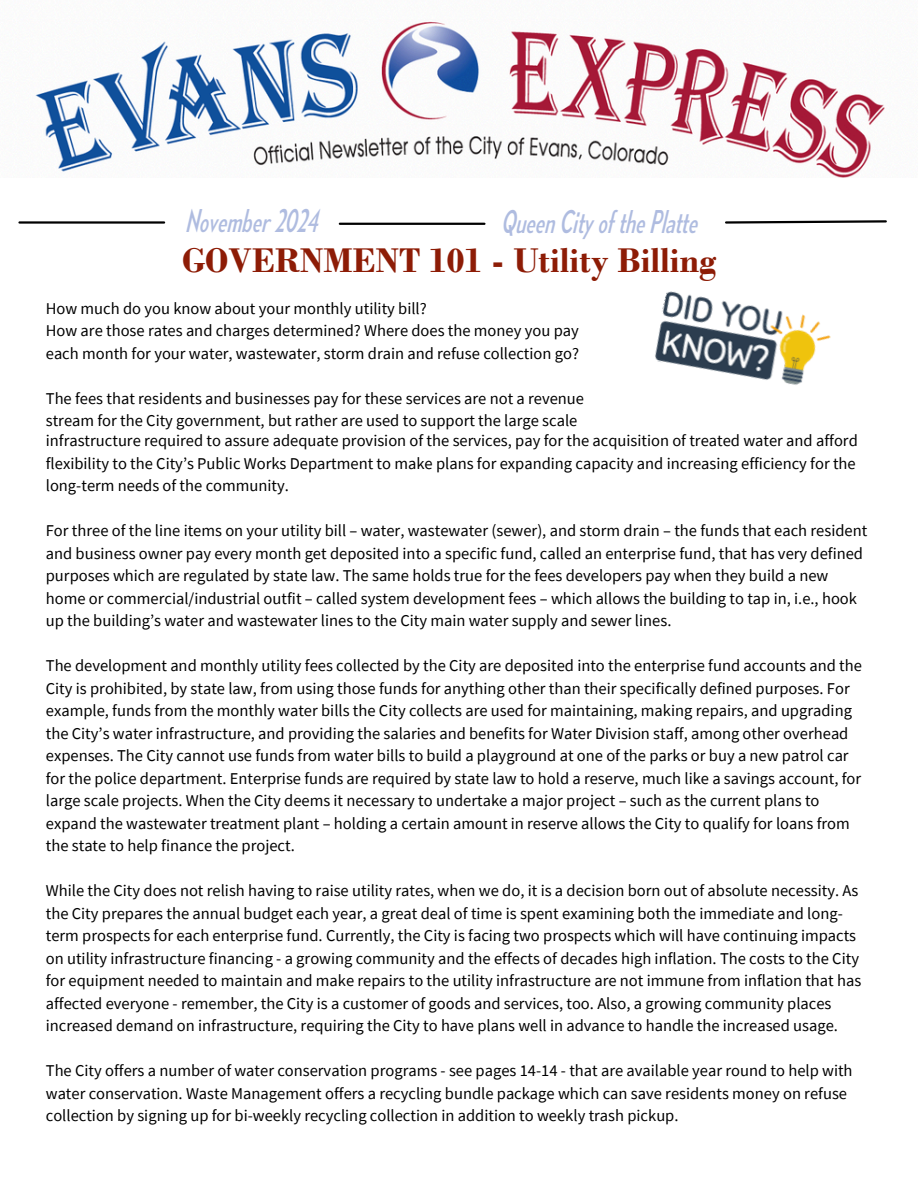
<style>
.page{position:relative;width:918px;height:1188px;background:#fff}
.page>*{position:absolute;margin:0;border:0;box-sizing:border-box;transform-origin:0 0}
.t1{font:700 36px "Bodoni";color:#8d1c06}
.t2{font:italic 30px "Mesmerize Cd Bk";color:#afbce0}
.t3{font:16.5px/22.5px "Source Sans Pro";color:#000}
</style>
<div class="page">
<img style="left:35px;top:21px;width:850px;height:157px">
<hr style="left:19px;top:221px;width:145px;height:3px;background:#000">
<hr style="left:340px;top:223px;width:144px;height:2px;background:#000">
<svg style="left:725px;top:220px;width:162px;height:4px"></svg>
<img style="left:655px;top:291px;width:176px;height:94px">
<h2 class="t2" style="left:185px;top:202px;width:133px">November 2024</h2>
<h2 class="t2" style="left:501px;top:203px;width:198px">Queen City of the Platte</h2>
<h1 class="t1" style="left:182px;top:239px;width:536px">GOVERNMENT 101 - Utility Billing</h1>
<p class="t3" style="left:46px;top:296px;width:383px">How much do you know about your monthly utility bill?</p>
<p class="t3" style="left:46px;top:319px;width:535px">How are those rates and charges determined? Where does the money you pay each month for your water, wastewater, storm drain and refuse collection go?</p>
<p class="t3" style="left:46px;top:386px;width:540px">The fees that residents and businesses pay for these services are not a revenue stream for the City government, but rather are used to support the large scale</p>
<p class="t3" style="left:46px;top:429px;width:814px">infrastructure required to assure adequate provision of the services, pay for the acquisition of treated water and afford flexibility to the City’s Public Works Department to make plans for expanding capacity and increasing efficiency for the long-term needs of the community.</p>
<p class="t3" style="left:46px;top:519px;width:823px">For three of the line items on your utility bill – water, wastewater (sewer), and storm drain – the funds that each resident and business owner pay every month get deposited into a specific fund, called an enterprise fund, that has very defined purposes which are regulated by state law. The same holds true for the fees developers pay when they build a new home or commercial/industrial outfit – called system development fees – which allows the building to tap in, i.e., hook up the building’s water and wastewater lines to the City main water supply and sewer lines.</p>
<p class="t3" style="left:46px;top:654px;width:818px">The development and monthly utility fees collected by the City are deposited into the enterprise fund accounts and the City is prohibited, by state law, from using those funds for anything other than their specifically defined purposes. For example, funds from the monthly water bills the City collects are used for maintaining, making repairs, and upgrading the City’s water infrastructure, and providing the salaries and benefits for Water Division staff, among other overhead expenses. The City cannot use funds from water bills to build a playground at one of the parks or buy a new patrol car for the police department. Enterprise funds are required by state law to hold a reserve, much like a savings account, for large scale projects. When the City deems it necessary to undertake a major project – such as the current plans to expand the wastewater treatment plant – holding a certain amount in reserve allows the City to qualify for loans from the state to help finance the project.</p>
<p class="t3" style="left:46px;top:879px;width:817px">While the City does not relish having to raise utility rates, when we do, it is a decision born out of absolute necessity. As the City prepares the annual budget each year, a great deal of time is spent examining both the immediate and long&shy;term prospects for each enterprise fund. Currently, the City is facing two prospects which will have continuing impacts on utility infrastructure financing - a growing community and the effects of decades high inflation. The costs to the City for equipment needed to maintain and make repairs to the utility infrastructure are not immune from inflation that has affected everyone - remember, the City is a customer of goods and services, too. Also, a growing community places increased demand on infrastructure, requiring the City to have plans well in advance to handle the increased usage.</p>
<p class="t3" style="left:46px;top:1059px;width:808px">The City offers a number of water conservation programs - see pages 14-14 - that are available year round to help with water conservation. Waste Management offers a recycling bundle package which can save residents money on refuse collection by signing up for bi-weekly recycling collection in addition to weekly trash pickup.</p>
</div>
